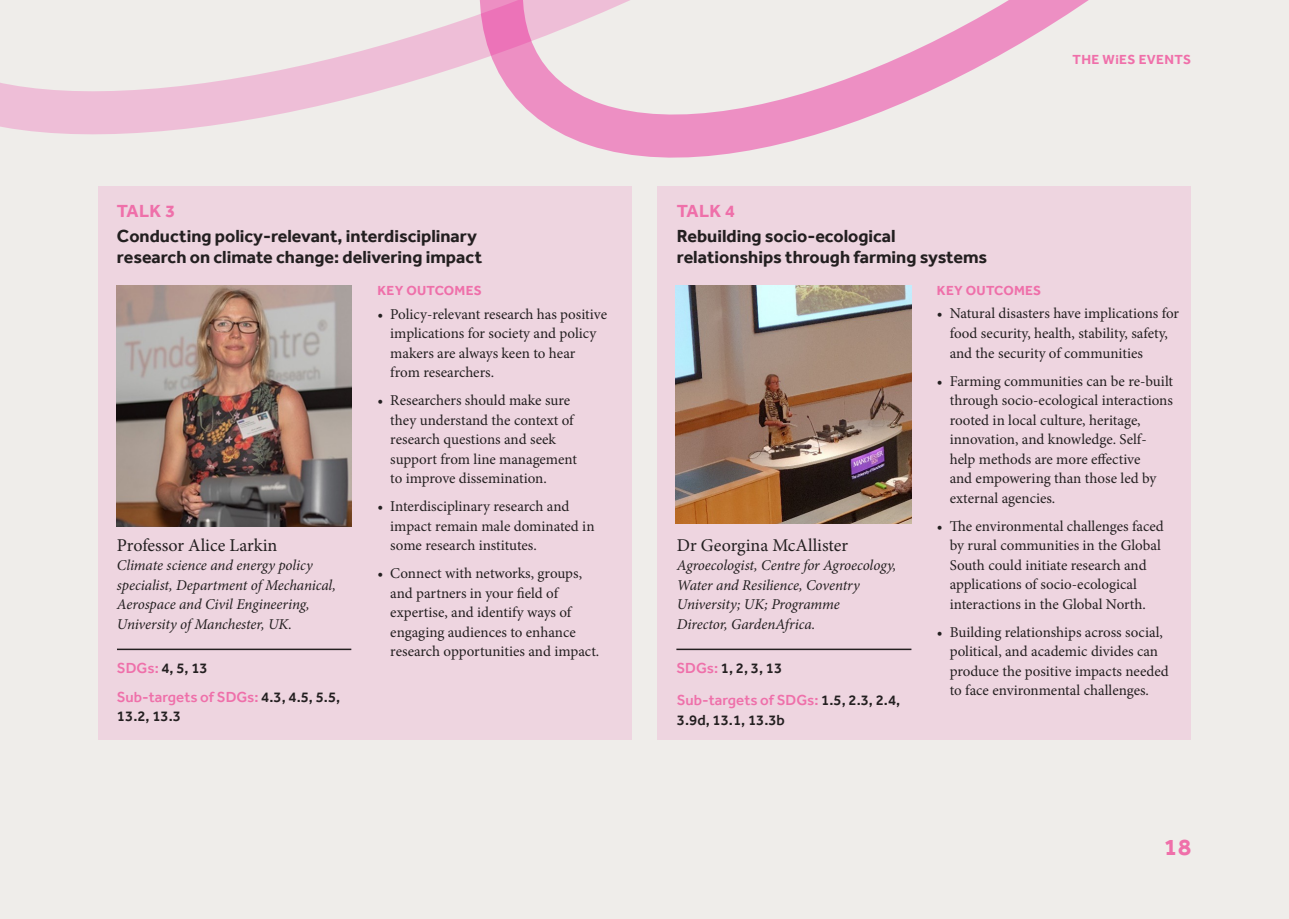
<style>
.page{position:relative;width:1289px;height:919px;background:#fff}
.page>*{position:absolute;margin:0;border:0;box-sizing:border-box;transform-origin:0 0}
.t1{font:700 24px "Effra";color:#ef70aa}
.t2{font:700 18px/21px "Effra";color:#231f20}
.t3{font:18px "Minion Pro";color:#231f20}
.t4{font:700 18px "Effra";letter-spacing:.02em;color:#ef70aa}
.t5{font:15px/19.5px "Minion Pro";color:#231f20}
.t6{font:italic 15px/19.5px "Minion Pro";letter-spacing:-.005em;color:#231f20}
.t7{font:500 15px/19.5px "Effra";color:#231f20}
.t8{font:700 13.5px "Effra";letter-spacing:.02em;color:#ef70aa}
.s1{color:#ef70aa}
</style>
<div class="page">
<div style="left:0;top:0;width:1288px;height:918px;background:#efedea"></div>
<div style="left:98px;top:186px;width:533px;height:553px;background:#eed5e0"></div>
<div style="left:657px;top:186px;width:534px;height:553px;background:#eed5e0"></div>
<hr style="left:117px;top:648px;width:234px;height:2px;background:#231f20">
<hr style="left:676px;top:648px;width:235px;height:2px;background:#231f20">
<svg style="left:0;top:33px;width:421px;height:102px"></svg>
<svg style="left:421px;top:0;width:668px;height:231px"></svg>
<img style="left:117px;top:286px;width:234px;height:240px">
<img style="left:676px;top:286px;width:235px;height:237px">
<p class="t4" style="left:117px;top:200px;width:60px">TALK 3</p>
<p class="t2" style="left:117px;top:225px;width:367px">Conducting policy-relevant, interdisciplinary research on climate change: delivering impact</p>
<p class="t4" style="left:677px;top:200px;width:60px">TALK 4</p>
<p class="t2" style="left:677px;top:225px;width:312px">Rebuilding socio-ecological relationships through farming systems</p>
<p class="t8" style="left:1072px;top:51px;width:120px">THE WiES EVENTS</p>
<p class="t3" style="left:117px;top:532px;width:162px">Professor Alice Larkin</p>
<p class="t6" style="left:117px;top:555px;width:220px">Climate science and energy policy specialist, Department of Mechanical, Aerospace and Civil Engineering, University of Manchester, UK.</p>
<p class="t8" style="left:377px;top:282px;width:106px">KEY OUTCOMES</p>
<p class="t5" style="left:390px;top:304px;width:218px;text-indent:-13px">• Policy-relevant research has positive implications for society and policy makers are always keen to hear from researchers.</p>
<p class="t5" style="left:390px;top:390px;width:188px;text-indent:-13px">• Researchers should make sure they understand the context of research questions and seek support from line management to improve dissemination.</p>
<p class="t5" style="left:390px;top:496px;width:206px;text-indent:-13px">• Interdisciplinary research and impact remain male dominated in some research institutes.</p>
<p class="t5" style="left:390px;top:563px;width:210px;text-indent:-13px">• Connect with networks, groups, and partners in your field of expertise, and identify ways of engaging audiences to enhance research opportunities and impact.</p>
<p class="t3" style="left:677px;top:533px;width:173px">Dr Georgina McAllister</p>
<p class="t6" style="left:677px;top:555px;width:221px">Agroecologist, Centre for Agroecology,<br>Water and Resilience, Coventry<br>University; UK; Programme<br>Director, GardenAfrica.</p>
<p class="t7" style="left:117px;top:657px;width:92px"><span class="s1">SDGs:</span> 4, 5, 13</p>
<p class="t7" style="left:676px;top:657px;width:107px"><span class="s1">SDGs:</span> 1, 2, 3, 13</p>
<p class="t7" style="left:117px;top:687px;width:225px"><span class="s1">Sub-targets of SDGs:</span> 4.3, 4.5, 5.5,<br>13.2, 13.3</p>
<p class="t7" style="left:677px;top:690px;width:225px"><span class="s1">Sub-targets of SDGs:</span> 1.5, 2.3, 2.4,<br>3.9d, 13.1, 13.3b</p>
<p class="t8" style="left:936px;top:282px;width:106px">KEY OUTCOMES</p>
<p class="t5" style="left:949px;top:304px;width:231px;text-indent:-13px">• Natural disasters have implications for food security, health, stability, safety, and the security of communities</p>
<p class="t5" style="left:949px;top:371px;width:225px;text-indent:-13px">• Farming communities can be re-built through socio-ecological interactions rooted in local culture, heritage, innovation, and knowledge. Self&shy;help methods are more effective<br>and empowering than those led by external agencies.</p>
<p class="t5" style="left:949px;top:516px;width:216px;text-indent:-13px">• The environmental challenges faced by rural communities in the Global South could initiate research and applications of socio-ecological interactions in the Global North.</p>
<p class="t5" style="left:949px;top:622px;width:221px;text-indent:-13px">• Building relationships across social, political, and academic divides can produce the positive impacts needed to face environmental challenges.</p>
<h1 class="t1" style="left:1164px;top:832px;width:28px">18</h1>
</div>
